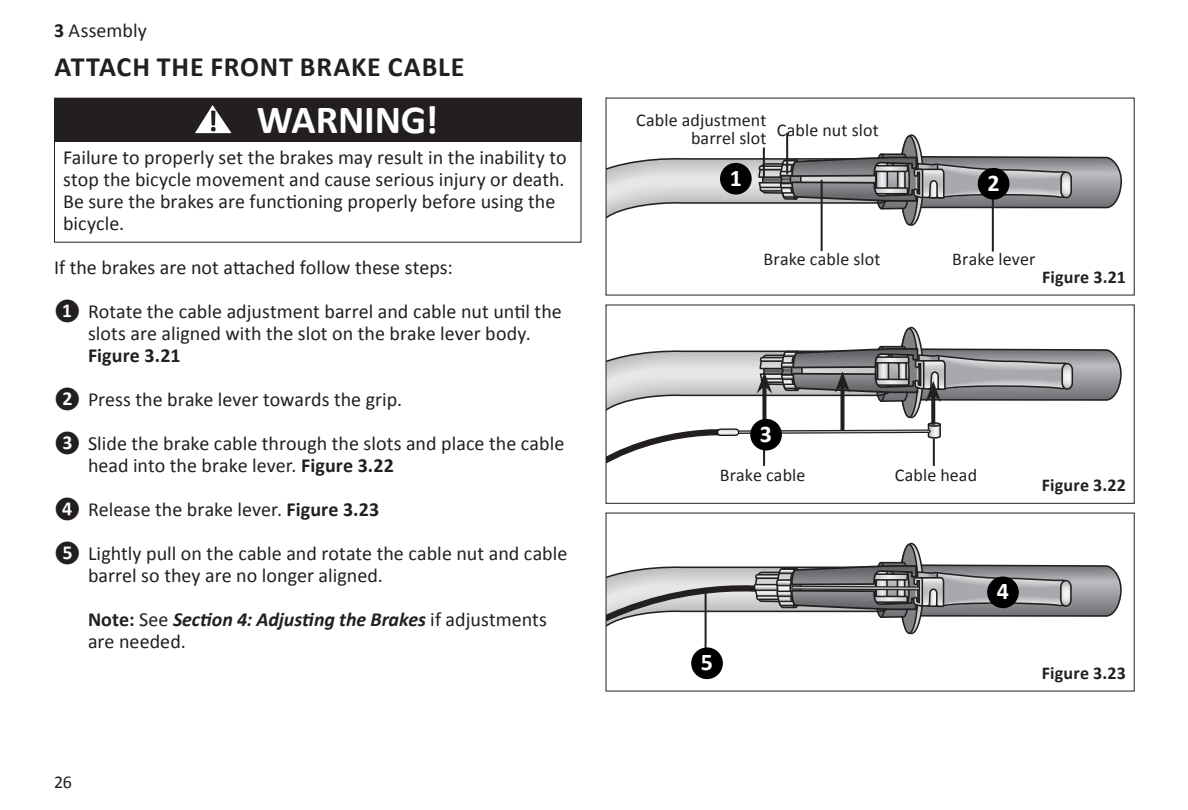
<style>
.page{position:relative;width:1188px;height:810px;background:#fff}
.page>*{position:absolute;margin:0;border:0;box-sizing:border-box;transform-origin:0 0}
.PC_Body_Text{font:700 40px "Calibri";letter-spacing:-.005em;color:#fff}
.PC_Subhead{font:700 28px "Calibri";letter-spacing:.03em;color:#231f20}
.t1{font:700 24px "Calibri";color:#fff}
.PC_Indented_Text{font:20px/22px "Calibri";color:#231f20}
.PC_Body_Text-2{font:20px/22px "Calibri";letter-spacing:.005em;color:#231f20}
.PC_Indented_Text-2{font:italic 700 20px/22px "Calibri";letter-spacing:-.005em;color:#231f20}
.PC_callouts{font:18px/18px "Calibri";letter-spacing:.005em;color:#231f20;text-align:right}
.PC_callouts-2{font:700 18px "Calibri";letter-spacing:.01em;color:#231f20}
.s1{font-weight:700}
.s2{font-style:normal}
.s3{font-weight:400;font-style:normal}
</style>
<div class="page">
<div style="left:54px;top:98px;width:528px;height:44px;background:#231f20"></div>
<svg style="left:195px;top:105px;width:37px;height:28px"></svg>
<svg style="left:608px;top:132px;width:514px;height:120px"></svg>
<svg style="left:900px;top:329px;width:18px;height:88px"></svg>
<div style="left:900px;top:328px;width:19px;height:90px;border:2px solid #231f20;border-radius:50%"></div>
<svg style="left:608px;top:543px;width:514px;height:136px"></svg>
<div style="left:754px;top:584px;width:24px;height:7px;border:2px solid #231f20;border-radius:2px"></div>
<hr style="left:705px;top:591px;width:2px;height:65px;background:#231f20">
<hr style="left:763px;top:148px;width:2px;height:30px;background:#231f20">
<hr style="left:786px;top:133px;width:2px;height:41px;background:#231f20">
<hr style="left:821px;top:180px;width:2px;height:71px;background:#231f20">
<hr style="left:992px;top:196px;width:2px;height:56px;background:#231f20">
<svg style="left:606px;top:334px;width:516px;height:169px"></svg>
<div style="left:988px;top:578px;width:30px;height:29px;background:#000;border-radius:50%"></div>
<div style="left:987px;top:577px;width:32px;height:31px;border:2px solid #000;border-radius:50%"></div>
<div style="left:979px;top:169px;width:29px;height:30px;background:#000;border-radius:50%"></div>
<div style="left:978px;top:168px;width:31px;height:32px;border:2px solid #000;border-radius:50%"></div>
<div style="left:692px;top:648px;width:30px;height:30px;background:#000;border-radius:50%"></div>
<div style="left:691px;top:647px;width:32px;height:32px;border:2px solid #000;border-radius:50%"></div>
<div style="left:751px;top:420px;width:30px;height:30px;background:#000;border-radius:50%"></div>
<div style="left:750px;top:419px;width:32px;height:32px;border:2px solid #000;border-radius:50%"></div>
<div style="left:721px;top:164px;width:30px;height:30px;background:#000;border-radius:50%"></div>
<div style="left:720px;top:163px;width:32px;height:32px;border:2px solid #000;border-radius:50%"></div>
<p class="PC_Body_Text-2" style="left:54px;top:19px;width:94px"><span class="s1">3</span> Assembly</p>
<p class="PC_Subhead" style="left:55px;top:49px;width:411px">ATTACH THE FRONT BRAKE CABLE</p>
<p class="PC_Body_Text" style="left:257px;top:94px;width:183px">WARNING!</p>
<p class="PC_Body_Text-2" style="left:63px;top:146px;width:505px">Failure to properly set the brakes may result in the inability to stop the bicycle movement and cause serious injury or death.<br>Be sure the brakes are functioning properly before using the bicycle.</p>
<p class="PC_Body_Text-2" style="left:54px;top:256px;width:400px">If the brakes are not attached follow these steps:</p>
<p class="PC_Indented_Text" style="left:88px;top:300px;width:475px;text-indent:-34px"><span class="s1">❶</span> Rotate the cable adjustment barrel and cable nut until the slots are aligned with the slot on the brake lever body.<br><span class="s1">Figure 3.21</span></p>
<p class="PC_Indented_Text" style="left:54px;top:388px;width:350px"><span class="s1">❷</span> Press the brake lever towards the grip.</p>
<p class="PC_Indented_Text" style="left:88px;top:432px;width:478px;text-indent:-34px"><span class="s1">❸</span> Slide the brake cable through the slots and place the cable head into the brake lever. <span class="s1">Figure 3.22</span></p>
<p class="PC_Indented_Text" style="left:54px;top:498px;width:327px"><span class="s1">❹</span> Release the brake lever. <span class="s1">Figure 3.23</span></p>
<p class="PC_Indented_Text" style="left:88px;top:542px;width:481px;text-indent:-34px"><span class="s1">❺</span> Lightly pull on the cable and rotate the cable nut and cable barrel so they are no longer aligned.</p>
<p class="PC_Indented_Text-2" style="left:88px;top:608px;width:461px"><span class="s2">Note:</span> <span class="s3">See</span> Section 4: Adjusting the Brakes <span class="s3">if adjustments are needed.</span></p>
<p class="PC_callouts" style="left:54px;top:773px;width:20px">26</p>
<p class="PC_callouts" style="left:636px;top:111px;width:132px">Cable adjustment barrel slot</p>
<p class="PC_callouts" style="left:777px;top:121px;width:103px">Cable nut slot</p>
<p class="t1" style="left:730px;top:162px;width:14px">1</p>
<p class="t1" style="left:988px;top:167px;width:14px">2</p>
<p class="PC_callouts" style="left:764px;top:250px;width:118px">Brake cable slot</p>
<p class="PC_callouts" style="left:952px;top:250px;width:85px">Brake lever</p>
<p class="PC_callouts-2" style="left:1042px;top:265px;width:85px">Figure 3.21</p>
<p class="t1" style="left:760px;top:418px;width:14px">3</p>
<p class="PC_callouts" style="left:720px;top:467px;width:87px">Brake cable</p>
<p class="PC_callouts" style="left:895px;top:466px;width:84px">Cable head</p>
<p class="PC_callouts-2" style="left:1042px;top:473px;width:86px">Figure 3.22</p>
<p class="t1" style="left:701px;top:647px;width:14px">5</p>
<p class="t1" style="left:997px;top:576px;width:14px">4</p>
<p class="PC_callouts-2" style="left:1042px;top:661px;width:86px">Figure 3.23</p>
</div>
